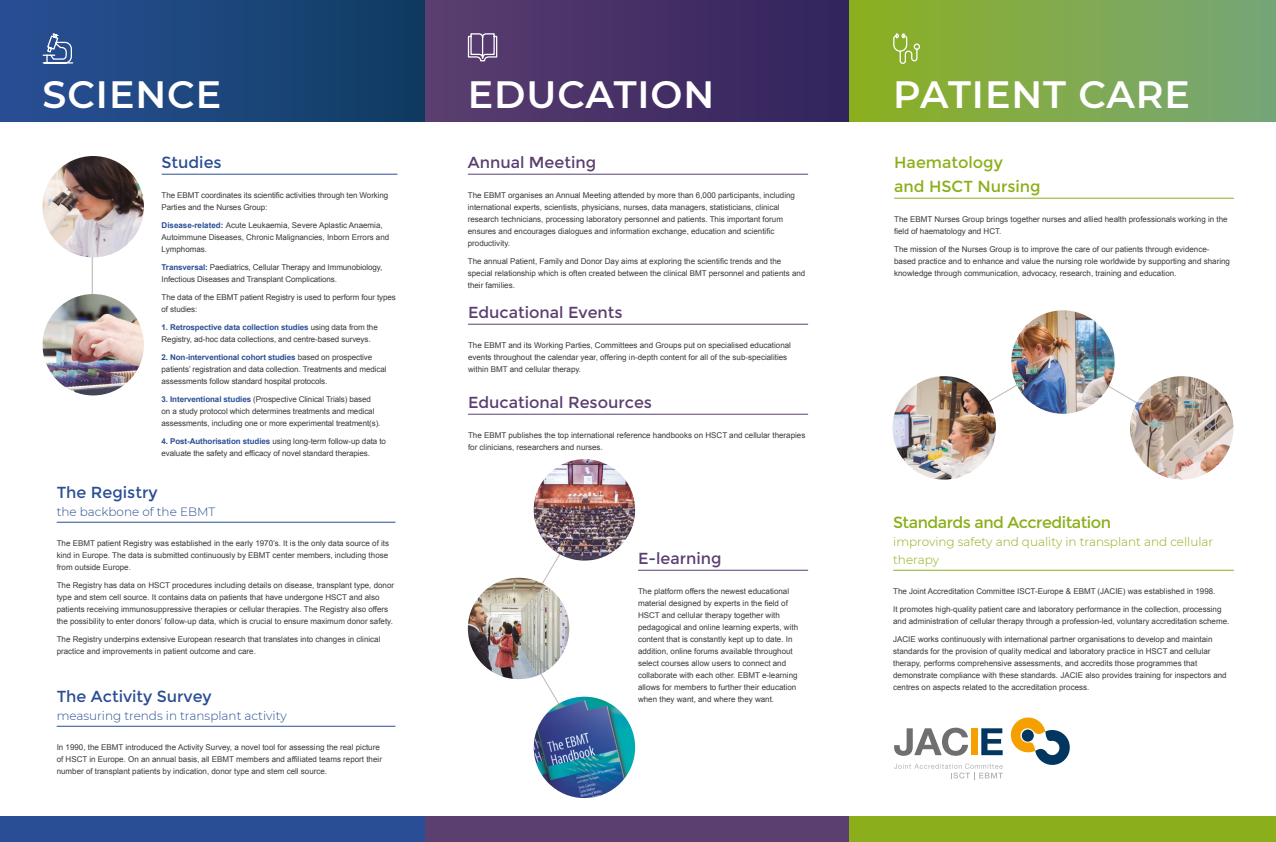
<style>
.page{position:relative;width:1276px;height:842px;background:#fff}
.page>*{position:absolute;margin:0;border:0;box-sizing:border-box;transform-origin:0 0}
.t1{font:600 38px "Montserrat";letter-spacing:.025em;color:#fff}
.t2{font:16px "Montserrat";color:#5b3f70}
.t3{font:16px "Montserrat";color:#2a4e95}
.t4{font:16px/24px "Montserrat";color:#8baf1a}
.t5{font:16px "Montserrat";letter-spacing:-.03em;color:#8baf1a}
.t6{font:300 12px "Montserrat";color:#2a4e95}
.t7{font:300 12px/18px "Montserrat";color:#8baf1a}
.t8{font:8px/12px "Arial";color:#3a3938}
.s1{font-weight:700;color:#2a4e95}
</style>
<div class="page">
<svg style="left:951px;top:357px;width:223px;height:64px"></svg>
<img style="left:1130px;top:376px;width:103px;height:104px;border-radius:52px">
<img style="left:892px;top:376px;width:104px;height:104px;border-radius:52px">
<img style="left:1011px;top:310px;width:103px;height:104px;border-radius:52px">
<div style="left:0;top:0;width:425px;height:122px;background:linear-gradient(to right,#2a5096,#0f3c61)"></div>
<div style="left:425px;top:0;width:425px;height:122px;background:linear-gradient(to right,#5b3e70,#31235d)"></div>
<div style="left:849px;top:0;width:427px;height:122px;background:linear-gradient(to right,#8cb020,#75a57b)"></div>
<hr style="left:468px;top:174px;width:340px;height:1px;background:#5b3f70">
<hr style="left:894px;top:198px;width:340px;height:1px;background:#8baf1a">
<hr style="left:468px;top:324px;width:340px;height:1px;background:#5b3f70">
<hr style="left:468px;top:414px;width:340px;height:1px;background:#5b3f70">
<hr style="left:638px;top:570px;width:170px;height:1px;background:#5b3f70">
<hr style="left:57px;top:522px;width:338px;height:1px;background:#2a4e95">
<hr style="left:57px;top:726px;width:338px;height:1px;background:#2a4e95">
<svg style="left:42px;top:32px;width:32px;height:32px"></svg>
<svg style="left:467px;top:33px;width:31px;height:29px"></svg>
<svg style="left:892px;top:33px;width:28px;height:32px"></svg>
<hr style="left:893px;top:570px;width:341px;height:1px;background:#8baf1a">
<svg style="left:894px;top:717px;width:175px;height:63px"></svg>
<hr style="left:162px;top:174px;width:235px;height:1px;background:#2a4e95">
<svg style="left:514px;top:509px;width:73px;height:240px"></svg>
<img style="left:534px;top:459px;width:101px;height:102px;border-radius:51px">
<img style="left:468px;top:578px;width:101px;height:101px;border-radius:51px">
<img style="left:534px;top:697px;width:101px;height:101px;border-radius:51px">
<div style="left:0;top:816px;width:425px;height:26px;background:#2a4e95"></div>
<div style="left:425px;top:816px;width:425px;height:26px;background:#5b3f70"></div>
<div style="left:849px;top:816px;width:427px;height:26px;background:#8baf1a"></div>
<hr style="left:92px;top:207px;width:1px;height:138px;background:#b3b2b2">
<img style="left:43px;top:294px;width:101px;height:101px;border-radius:51px">
<img style="left:43px;top:156px;width:101px;height:101px;border-radius:51px">
<h1 class="t1" style="left:43px;top:68px;width:180px">SCIENCE</h1>
<h1 class="t1" style="left:468px;top:68px;width:248px">EDUCATION</h1>
<h1 class="t1" style="left:893px;top:68px;width:298px">PATIENT CARE</h1>
<h2 class="t3" style="left:162px;top:153px;width:62px">Studies</h2>
<p class="t8" style="left:162px;top:189px;width:228px">The EBMT coordinates its scientific activities through ten Working<br>Parties and the Nurses Group:</p>
<p class="t8" style="left:162px;top:219px;width:229px"><span class="s1">Disease-related:</span> Acute Leukaemia, Severe Aplastic Anaemia,<br>Autoimmune Diseases, Chronic Malignancies, Inborn Errors and<br>Lymphomas.</p>
<p class="t8" style="left:162px;top:261px;width:222px"><span class="s1">Transversal:</span> Paediatrics, Cellular Therapy and Immunobiology,<br>Infectious Diseases and Transplant Complications.</p>
<p class="t8" style="left:162px;top:291px;width:236px">The data of the EBMT patient Registry is used to perform four types of studies:</p>
<p class="t8" style="left:162px;top:321px;width:218px"><span class="s1">1. Retrospective data collection studies</span> using data from the<br>Registry, ad-hoc data collections, and centre-based surveys.</p>
<p class="t8" style="left:162px;top:351px;width:226px"><span class="s1">2. Non-interventional cohort studies</span> based on prospective patients’ registration and data collection. Treatments and medical assessments follow standard hospital protocols.</p>
<p class="t8" style="left:162px;top:393px;width:220px"><span class="s1">3. Interventional studies</span> (Prospective Clinical Trials) based on a study protocol which determines treatments and medical assessments, including one or more experimental treatment(s).</p>
<p class="t8" style="left:162px;top:435px;width:226px"><span class="s1">4. Post-Authorisation studies</span> using long-term follow-up data to evaluate the safety and efficacy of novel standard therapies.</p>
<h2 class="t3" style="left:57px;top:483px;width:102px">The Registry</h2>
<h3 class="t6" style="left:57px;top:504px;width:160px">the backbone of the EBMT</h3>
<p class="t8" style="left:57px;top:537px;width:334px;text-align:justify">The EBMT patient Registry was established in the early 1970’s. It is the only data source of its kind in Europe. The data is submitted continuously by EBMT center members, including those from outside Europe.</p>
<p class="t8" style="left:57px;top:579px;width:339px">The Registry has data on HSCT procedures including details on disease, transplant type, donor type and stem cell source. It contains data on patients that have undergone HSCT and also patients receiving immunosuppressive therapies or cellular therapies. The Registry also offers the possibility to enter donors’ follow-up data, which is crucial to ensure maximum donor safety.</p>
<p class="t8" style="left:57px;top:633px;width:325px">The Registry underpins extensive European research that translates into changes in clinical practice and improvements in patient outcome and care.</p>
<h2 class="t3" style="left:57px;top:687px;width:156px">The Activity Survey</h2>
<h3 class="t6" style="left:57px;top:708px;width:231px">measuring trends in transplant activity</h3>
<p class="t8" style="left:57px;top:741px;width:327px">In 1990, the EBMT introduced the Activity Survey, a novel tool for assessing the real picture of HSCT in Europe. On an annual basis, all EBMT members and affiliated teams report their number of transplant patients by indication, donor type and stem cell source.</p>
<h2 class="t2" style="left:468px;top:153px;width:130px">Annual Meeting</h2>
<p class="t8" style="left:468px;top:189px;width:329px">The EBMT organises an Annual Meeting attended by more than 6,000 participants, including international experts, scientists, physicians, nurses, data managers, statisticians, clinical research technicians, processing laboratory personnel and patients. This important forum ensures and encourages dialogues and information exchange, education and scientific productivity.</p>
<p class="t8" style="left:468px;top:255px;width:339px">The annual Patient, Family and Donor Day aims at exploring the scientific trends and the special relationship which is often created between the clinical BMT personnel and patients and their families.</p>
<h2 class="t2" style="left:468px;top:303px;width:156px">Educational Events</h2>
<p class="t8" style="left:468px;top:339px;width:324px">The EBMT and its Working Parties, Committees and Groups put on specialised educational events throughout the calendar year, offering in-depth content for all of the sub-specialities within BMT and cellular therapy.</p>
<h2 class="t2" style="left:468px;top:393px;width:185px">Educational Resources</h2>
<p class="t8" style="left:468px;top:429px;width:339px">The EBMT publishes the top international reference handbooks on HSCT and cellular therapies for clinicians, researchers and nurses.</p>
<h2 class="t2" style="left:638px;top:549px;width:85px">E-learning</h2>
<p class="t8" style="left:638px;top:585px;width:162px">The platform offers the newest educational material designed by experts in the field of HSCT and cellular therapy together with pedagogical and online learning experts, with content that is constantly kept up to date. In addition, online forums available throughout select courses allow users to connect and collaborate with each other. EBMT e-learning allows for members to further their education when they want, and where they want.</p>
<h2 class="t4" style="left:894px;top:151px;width:148px">Haematology<br>and HSCT Nursing</h2>
<p class="t8" style="left:894px;top:213px;width:335px">The EBMT Nurses Group brings together nurses and allied health professionals working in the field of haematology and HCT.</p>
<p class="t8" style="left:894px;top:243px;width:337px">The mission of the Nurses Group is to improve the care of our patients through evidence&shy;based practice and to enhance and value the nursing role worldwide by supporting and sharing knowledge through communication, advocacy, research, training and education.</p>
<h2 class="t5" style="left:893px;top:513px;width:219px">Standards and Accreditation</h2>
<h3 class="t7" style="left:893px;top:532px;width:321px">improving safety and quality in transplant and cellular therapy</h3>
<p class="t8" style="left:893px;top:585px;width:324px">The Joint Accreditation Committee ISCT-Europe &amp; EBMT (JACIE) was established in 1998.</p>
<p class="t8" style="left:893px;top:603px;width:338px">It promotes high-quality patient care and laboratory performance in the collection, processing and administration of cellular therapy through a profession-led, voluntary accreditation scheme.</p>
<p class="t8" style="left:893px;top:633px;width:335px">JACIE works continuously with international partner organisations to develop and maintain standards for the provision of quality medical and laboratory practice in HSCT and cellular therapy, performs comprehensive assessments, and accredits those programmes that demonstrate compliance with these standards. JACIE also provides training for inspectors and centres on aspects related to the accreditation process.</p>
</div>
